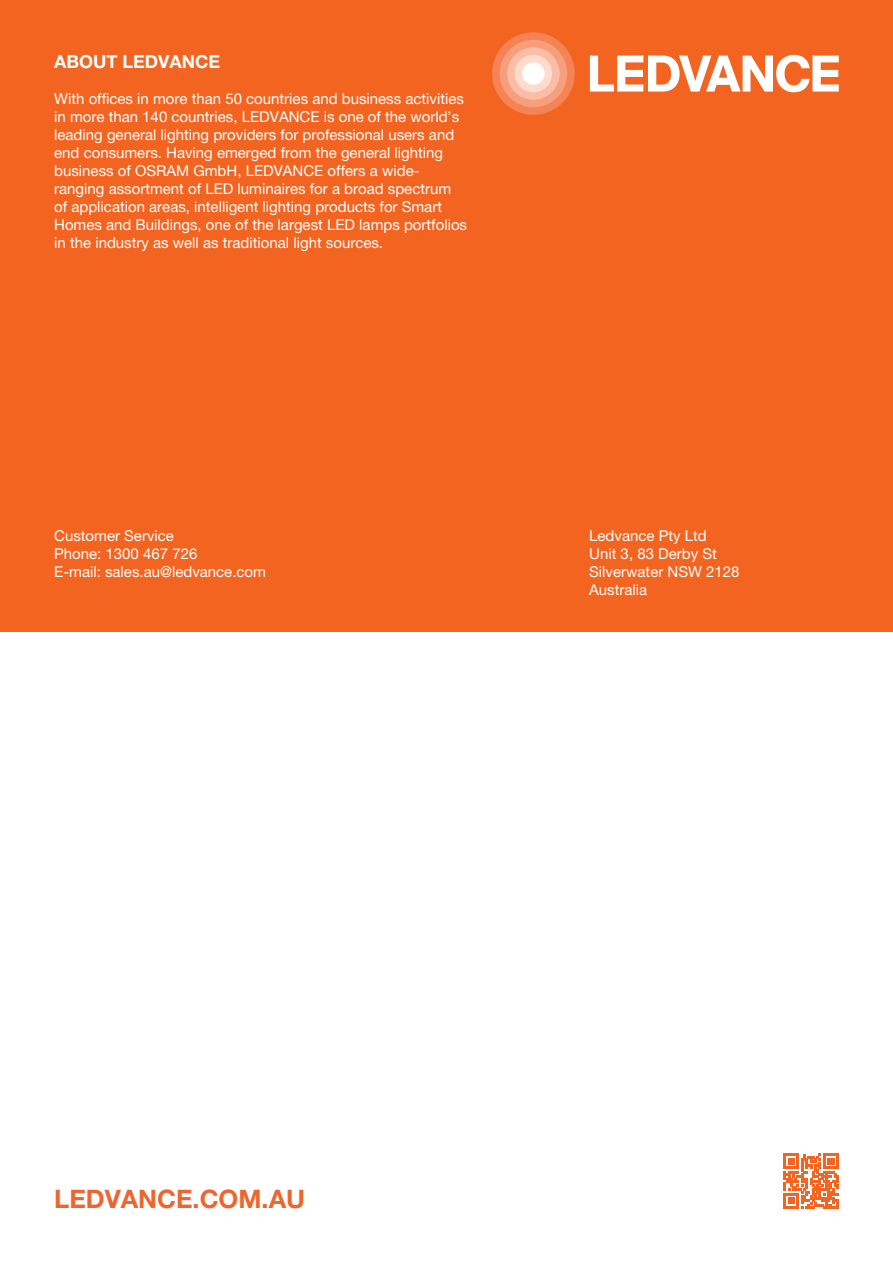
<style>
.page{position:relative;width:893px;height:1263px;background:#fff}
.page>*{position:absolute;margin:0;border:0;box-sizing:border-box;transform-origin:0 0}
.URL_Parastyle{font:700 25.5px "Helvetica Neue LT Pro";color:#ed662f}
.HL_CT_BOLD_Parastyle{font:700 18px "Helvetica Neue LT Pro";color:#fff}
.CT_Parastyle_-_White{font:15px/18px "Helvetica Neue LT Pro";color:#fff}
</style>
<div class="page">
<div style="left:0;top:0;width:893px;height:631px;background:#f36421"></div>
<svg style="left:590px;top:55px;width:249px;height:37px"></svg>
<div style="left:492px;top:32px;width:83px;height:83px;background:#f58355;border-radius:50%"></div>
<div style="left:500px;top:40px;width:67px;height:67px;background:#f79f7c;border-radius:50%"></div>
<div style="left:507px;top:47px;width:53px;height:53px;background:#fabda6;border-radius:50%"></div>
<div style="left:515px;top:55px;width:37px;height:37px;background:#fddcce;border-radius:50%"></div>
<div style="left:522px;top:62px;width:23px;height:23px;background:#fff;border-radius:50%"></div>
<svg style="left:784px;top:1154px;width:54px;height:54px"></svg>
<p class="HL_CT_BOLD_Parastyle" style="left:54px;top:51px;width:168px">ABOUT LEDVANCE</p>
<p class="CT_Parastyle_-_White" style="left:54px;top:90px;width:414px">With offices in more than 50 countries and business activities in more than 140 countries, LEDVANCE is one of the world’s leading general lighting providers for professional users and end consumers. Having emerged from the general lighting business of OSRAM GmbH, LEDVANCE offers a wide&shy;ranging assortment of LED luminaires for a broad spectrum of application areas, intelligent lighting products for Smart Homes and Buildings, one of the largest LED lamps portfolios in the industry as well as traditional light sources.</p>
<p class="CT_Parastyle_-_White" style="left:54px;top:527px;width:121px">Customer Service</p>
<p class="CT_Parastyle_-_White" style="left:54px;top:545px;width:145px">Phone: 1300 467 726</p>
<p class="CT_Parastyle_-_White" style="left:54px;top:563px;width:213px">E-mail: sales.au@ledvance.com</p>
<p class="CT_Parastyle_-_White" style="left:589px;top:527px;width:119px">Ledvance Pty Ltd</p>
<p class="CT_Parastyle_-_White" style="left:589px;top:545px;width:129px">Unit 3, 83 Derby St</p>
<p class="CT_Parastyle_-_White" style="left:589px;top:563px;width:152px">Silverwater NSW 2128</p>
<p class="CT_Parastyle_-_White" style="left:589px;top:581px;width:60px">Australia</p>
<p class="URL_Parastyle" style="left:54px;top:1183px;width:252px">LEDVANCE.COM.AU</p>
</div>
